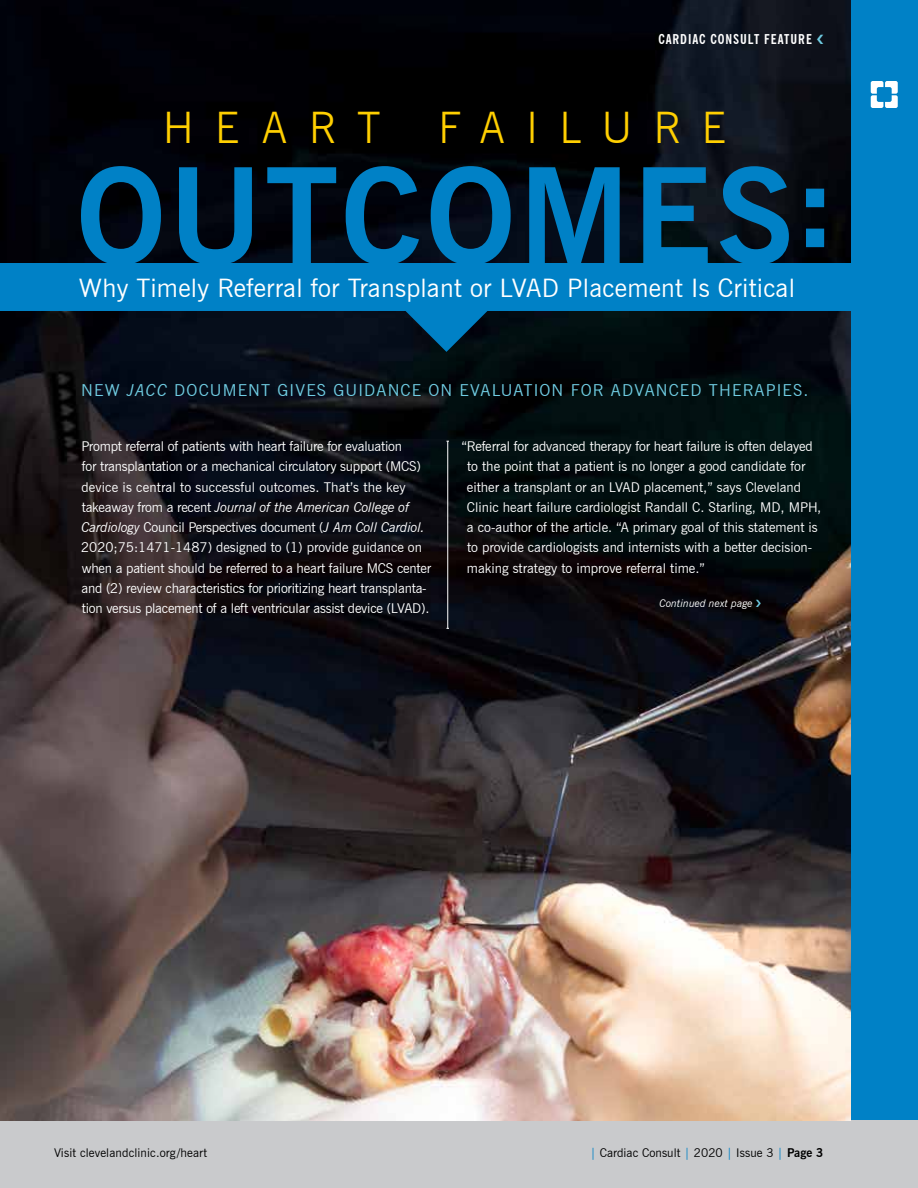
<style>
.page{position:relative;width:918px;height:1188px;background:#fff}
.page>*{position:absolute;margin:0;border:0;box-sizing:border-box;transform-origin:0 0}
.t1{font:300 43.5px "News Gothic BT";letter-spacing:.48em;color:#ffcf01}
.t2{font:25.5px "News Gothic BT";letter-spacing:.01em;color:#fff}
.t3{font:16.5px "News Gothic BT";letter-spacing:.07em;color:#70cde3}
.t4{font:13.5px/20.2px "News Gothic BT";color:#fff}
.t5{font:700 condensed 13.5px "News Gothic BT";letter-spacing:.07em;color:#fff}
.t6{font:12px "News Gothic BT";letter-spacing:.01em;color:#000}
.t7{font:italic 10.5px "News Gothic BT";color:#fff}
.s1{font-style:italic}
.s2{color:#0081c6}
.s3{font-weight:700}
</style>
<div class="page">
<div style="left:0;top:1120px;width:918px;height:68px;background:#c9cacc"></div>
<div style="left:850px;top:0;width:68px;height:1120px;background:#0081c6"></div>
<svg style="left:871px;top:81px;width:27px;height:27px"></svg>
<img style="left:0;top:0;width:850px;height:1120px">
<img style="left:0;top:0;width:1px;height:310px">
<svg style="left:81px;top:166px;width:743px;height:98px;background:#023c5f"></svg>
<div style="left:0;top:264px;width:850px;height:47px;background:#0081c6"></div>
<svg style="left:405px;top:311px;width:83px;height:41px;background:#01446a"></svg>
<hr style="left:447px;top:441px;width:1px;height:187px;background:#fff">
<svg style="left:817px;top:35px;width:6px;height:9px"></svg>
<svg style="left:756px;top:600px;width:5px;height:7px"></svg>
<p class="t5" style="left:658px;top:31px;width:155px">CARDIAC CONSULT FEATURE</p>
<h1 class="t1" style="left:163px;top:101px;width:219px">HEART</h1>
<h1 class="t1" style="left:438px;top:101px;width:289px">FAILURE</h1>
<h2 class="t2" style="left:79px;top:272px;width:718px">Why Timely Referral for Transplant or LVAD Placement Is Critical</h2>
<p class="t3" style="left:81px;top:380px;width:729px">NEW <span class="s1">JACC</span> DOCUMENT GIVES GUIDANCE ON EVALUATION FOR ADVANCED THERAPIES.</p>
<p class="t4" style="left:81px;top:436px;width:352px">Prompt referral of patients with heart failure for evaluation<br>for transplantation or a mechanical circulatory support (MCS) device is central to successful outcomes. That’s the key takeaway from a recent <span class="s1">Journal of the American College of Cardiology</span> Council Perspectives document (<span class="s1">J Am Coll Cardiol.<br></span>2020;75:1471-1487) designed to (1) provide guidance on when a patient should be referred to a heart failure MCS center and (2) review characteristics for prioritizing heart transplanta&shy;tion versus placement of a left ventricular assist device (LVAD).</p>
<p class="t4" style="left:467px;top:436px;width:356px;text-indent:-5px">“Referral for advanced therapy for heart failure is often delayed to the point that a patient is no longer a good candidate for either a transplant or an LVAD placement,” says Cleveland Clinic heart failure cardiologist Randall C. Starling, MD, MPH, a co-author of the article. “A primary goal of this statement is to provide cardiologists and internists with a better decision&shy;making strategy to improve referral time.”</p>
<p class="t7" style="left:660px;top:597px;width:95px">Continued next page</p>
<p class="t6" style="left:54px;top:1145px;width:155px">Visit clevelandclinic.org/heart</p>
<p class="t6" style="left:590px;top:1145px;width:235px"><span class="s2">|</span> Cardiac Consult <span class="s2">|</span> 2020 <span class="s2">|</span> Issue 3 <span class="s2">|</span> <span class="s3">Page 3</span></p>
</div>
